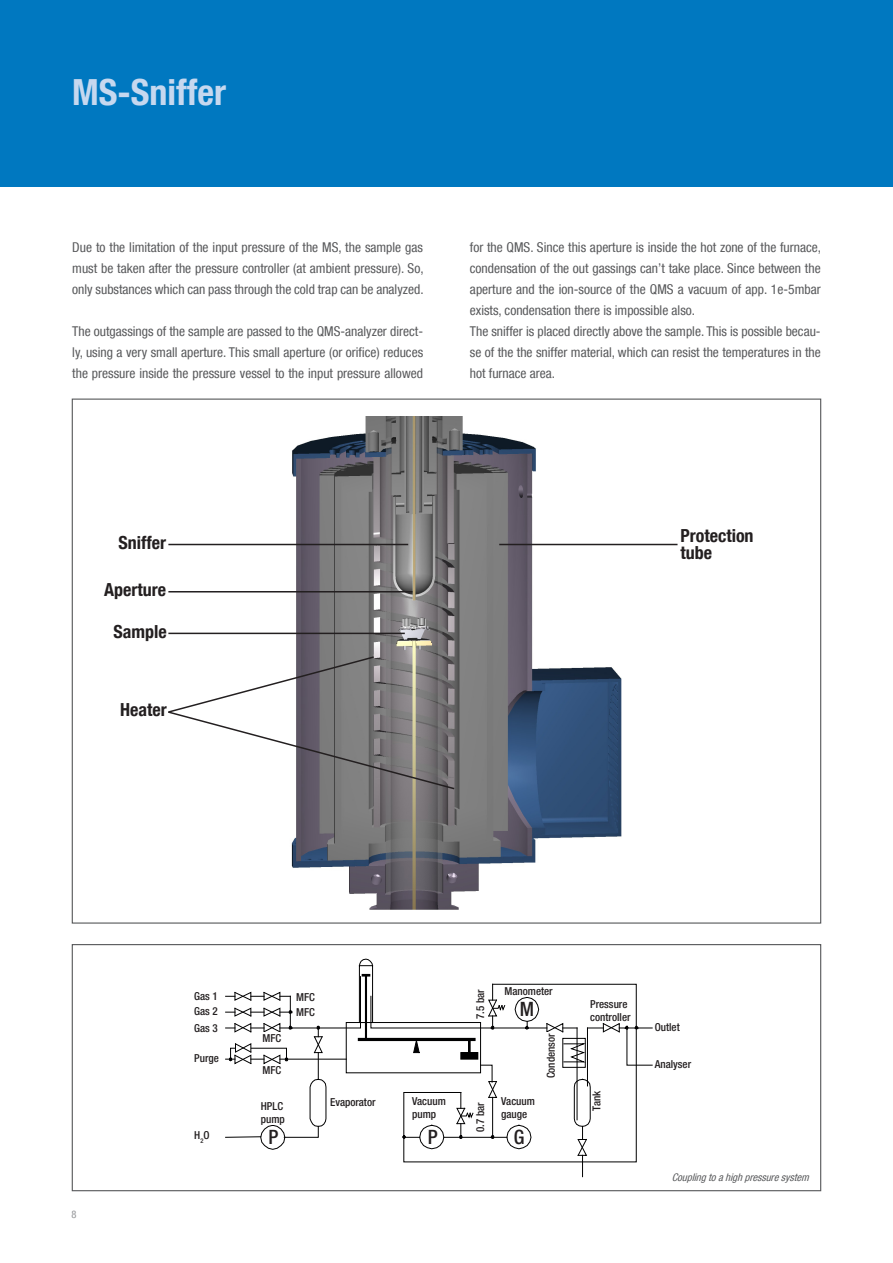
<style>
.page{position:relative;width:893px;height:1263px;background:#fff}
.page>*{position:absolute;margin:0;border:0;box-sizing:border-box;transform-origin:0 0}
.t1{font:700 condensed 36px "Helvetica Neue LT Com";color:#c6d8ef}
.t2{font:500 condensed 19.8px "Helvetica Neue LT Com";color:#231f20}
.t3{font:700 condensed 18px/16.5px "Helvetica Neue LT Com";color:#231f20}
.t4{font:16.95px "Arial";color:#000001}
.t5{font:condensed 13.5px/21px "Helvetica Neue LT Com";color:#57585a;text-align:justify}
.t6{font:500 condensed 10.95px/13.2px "Helvetica Neue LT Com";color:#231f20}
.t7{font:italic condensed 10.5px "Helvetica Neue LT Com";color:#57585a}
.t8{font:condensed 10.5px "Helvetica Neue LT Com";color:#939598}
.t9{font:9.3px/10.4px "Arial";letter-spacing:-.01em;color:#000001}
.t10{font:9.3px/10.4px "Arial";letter-spacing:.015em;color:#000001}
</style>
<div class="page">
<div style="left:0;top:0;width:893px;height:187px;background:#0078c0"></div>
<img style="left:262px;top:416px;width:367px;height:493px">
<hr style="left:168px;top:633px;width:237px;height:1px;background:#231f20">
<hr style="left:168px;top:591px;width:244px;height:1px;background:#231f20">
<hr style="left:168px;top:544px;width:240px;height:1px;background:#231f20">
<svg style="left:168px;top:655px;width:288px;height:135px"></svg>
<hr style="left:499px;top:544px;width:178px;height:1px;background:#231f20">
<div style="left:359px;top:965px;width:14px;height:58px;border:1px solid #000001"></div>
<svg style="left:359px;top:958px;width:14px;height:8px"></svg>
<svg style="left:225px;top:974px;width:428px;height:203px"></svg>
<div style="left:294px;top:988px;width:30px;height:33px;background:#fff"></div>
<div style="left:258px;top:1032px;width:30px;height:10px;background:#fff"></div>
<div style="left:258px;top:1065px;width:30px;height:60px;background:#fff"></div>
<div style="left:328px;top:1096px;width:48px;height:11px;background:#fff"></div>
<div style="left:407px;top:1097px;width:48px;height:22px;background:#fff"></div>
<div style="left:475px;top:1083px;width:11px;height:48px;background:#fff"></div>
<div style="left:475px;top:973px;width:11px;height:48px;background:#fff"></div>
<div style="left:500px;top:1032px;width:56px;height:92px;background:#fff"></div>
<div style="left:504px;top:985px;width:52px;height:11px;background:#fff"></div>
<div style="left:588px;top:1002px;width:47px;height:20px;background:#fff"></div>
<div style="left:592px;top:1079px;width:20px;height:47px;background:#fff"></div>
<div style="left:264px;top:1128px;width:18px;height:18px;background:#fff;border-radius:50%"></div>
<div style="left:422px;top:1128px;width:18px;height:18px;background:#fff;border-radius:50%"></div>
<div style="left:510px;top:1128px;width:18px;height:18px;background:#fff;border-radius:50%"></div>
<div style="left:517px;top:1001px;width:18px;height:18px;background:#fff;border-radius:50%"></div>
<div style="left:72px;top:944px;width:749px;height:247px;border:1px solid #57585a"></div>
<h1 class="t1" style="left:72px;top:70px;width:155px">MS-Sniffer</h1>
<p class="t5" style="left:72px;top:236px;width:353px">Due to the limitation of the input pressure of the MS, the sample gas must be taken after the pressure controller (at ambient pressure). So, only substances which can pass through the cold trap can be analyzed.</p>
<p class="t5" style="left:72px;top:320px;width:352px">The outgassings of the sample are passed to the QMS-analyzer direct&shy;ly, using a very small aperture. This small aperture (or orifice) reduces the pressure inside the pressure vessel to the input pressure allowed</p>
<p class="t5" style="left:470px;top:236px;width:353px;text-align:left">for the QMS. Since this aperture is inside the hot zone of the furnace, condensation of the out gassings can’t take place. Since between the aperture and the ion-source of the QMS a vacuum of app. 1e-5mbar exists, condensation there is impossible also.<br>The sniffer is placed directly above the sample. This is possible becau&shy;se of the the sniffer material, which can resist the temperatures in the hot furnace area.</p>
<h3 class="t3" style="left:119px;top:534px;width:49px">Sniffer</h3>
<h3 class="t3" style="left:104px;top:581px;width:63px">Aperture</h3>
<h3 class="t3" style="left:113px;top:623px;width:55px">Sample</h3>
<h3 class="t3" style="left:120px;top:702px;width:48px">Heater</h3>
<h3 class="t3" style="left:680px;top:528px;width:75px">Protection tube</h3>
<p class="t8" style="left:71px;top:1208px;width:7px">8</p>
<p class="t6" style="left:473px;top:1019px;width:31px;rotate:-90deg">7.5 bar</p>
<p class="t6" style="left:504px;top:985px;width:50px">Manometer</p>
<p class="t9" style="left:505px;top:986px;width:49px">Manometer</p>
<p class="t9" style="left:477px;top:1019px;width:29px;rotate:-90deg">7.5Bar</p>
<p class="t6" style="left:194px;top:989px;width:25px;line-height:14.9px">Gas 1<br>Gas 2</p>
<p class="t6" style="left:194px;top:1021px;width:25px">Gas 3</p>
<p class="t6" style="left:194px;top:1051px;width:26px">Purge</p>
<p class="t9" style="left:194px;top:991px;width:26px">Gas 1</p>
<p class="t9" style="left:295px;top:989px;width:21px;line-height:14.7px">MFC<br>MFC</p>
<p class="t9" style="left:262px;top:1032px;width:22px">MFC</p>
<p class="t9" style="left:263px;top:1064px;width:21px">MFC</p>
<p class="t6" style="left:296px;top:989px;width:20px;line-height:15.5px">MFC<br>MFC</p>
<h2 class="t2" style="left:520px;top:997px;width:16px">M</h2>
<p class="t4" style="left:520px;top:999px;width:16px">M</p>
<p class="t9" style="left:194px;top:1003px;width:26px;line-height:16.4px">Gas 2<br>Gas 3</p>
<p class="t9" style="left:194px;top:1053px;width:26px">Purge</p>
<p class="t6" style="left:544px;top:1078px;width:47px;rotate:-90deg">Condensor</p>
<p class="t9" style="left:546px;top:1079px;width:47px;rotate:-90deg">Condensor</p>
<p class="t6" style="left:262px;top:1031px;width:20px">MFC</p>
<p class="t6" style="left:262px;top:1063px;width:20px">MFC</p>
<p class="t6" style="left:261px;top:1099px;width:26px">HPLC pump</p>
<p class="t6" style="left:330px;top:1095px;width:47px">Evaporator</p>
<p class="t6" style="left:412px;top:1095px;width:35px">Vacuum pump</p>
<p class="t6" style="left:473px;top:1132px;width:31px;rotate:-90deg">0.7 bar</p>
<p class="t6" style="left:501px;top:1095px;width:35px">Vacuum gauge</p>
<p class="t10" style="left:329px;top:1096px;width:47px">Evaporator</p>
<p class="t9" style="left:413px;top:1097px;width:38px">Vacuum&shy;pump</p>
<p class="t9" style="left:474px;top:1130px;width:29px;rotate:-90deg">0.7Bar</p>
<p class="t9" style="left:501px;top:1101px;width:39px">Vacuum&shy;gauge</p>
<p class="t9" style="left:261px;top:1104px;width:26px">HPLC<br>Pump</p>
<h2 class="t2" style="left:268px;top:1125px;width:11px">P</h2>
<h2 class="t2" style="left:428px;top:1125px;width:11px">P</h2>
<h2 class="t2" style="left:514px;top:1125px;width:12px">G</h2>
<p class="t4" style="left:426px;top:1125px;width:13px">P</p>
<p class="t6" style="left:194px;top:1129px;width:17px">H<sub>2</sub>O</p>
<p class="t4" style="left:512px;top:1127px;width:15px">G</p>
<p class="t9" style="left:194px;top:1131px;width:18px">H<sub>2</sub>O</p>
<p class="t6" style="left:590px;top:997px;width:42px">Pressure controller</p>
<p class="t10" style="left:592px;top:1002px;width:42px">Pressure&shy;controller</p>
<p class="t6" style="left:590px;top:1110px;width:21px;rotate:-90deg">Tank</p>
<p class="t9" style="left:591px;top:1113px;width:21px;rotate:-90deg">Tank</p>
<p class="t6" style="left:655px;top:1020px;width:27px">Outlet</p>
<p class="t6" style="left:655px;top:1057px;width:38px">Analyser</p>
<p class="t9" style="left:653px;top:1022px;width:27px">Outlet</p>
<p class="t9" style="left:654px;top:1059px;width:38px">Analyser</p>
<p class="t7" style="left:672px;top:1171px;width:142px">Couplingtoahighpressuresystem</p>
</div>
